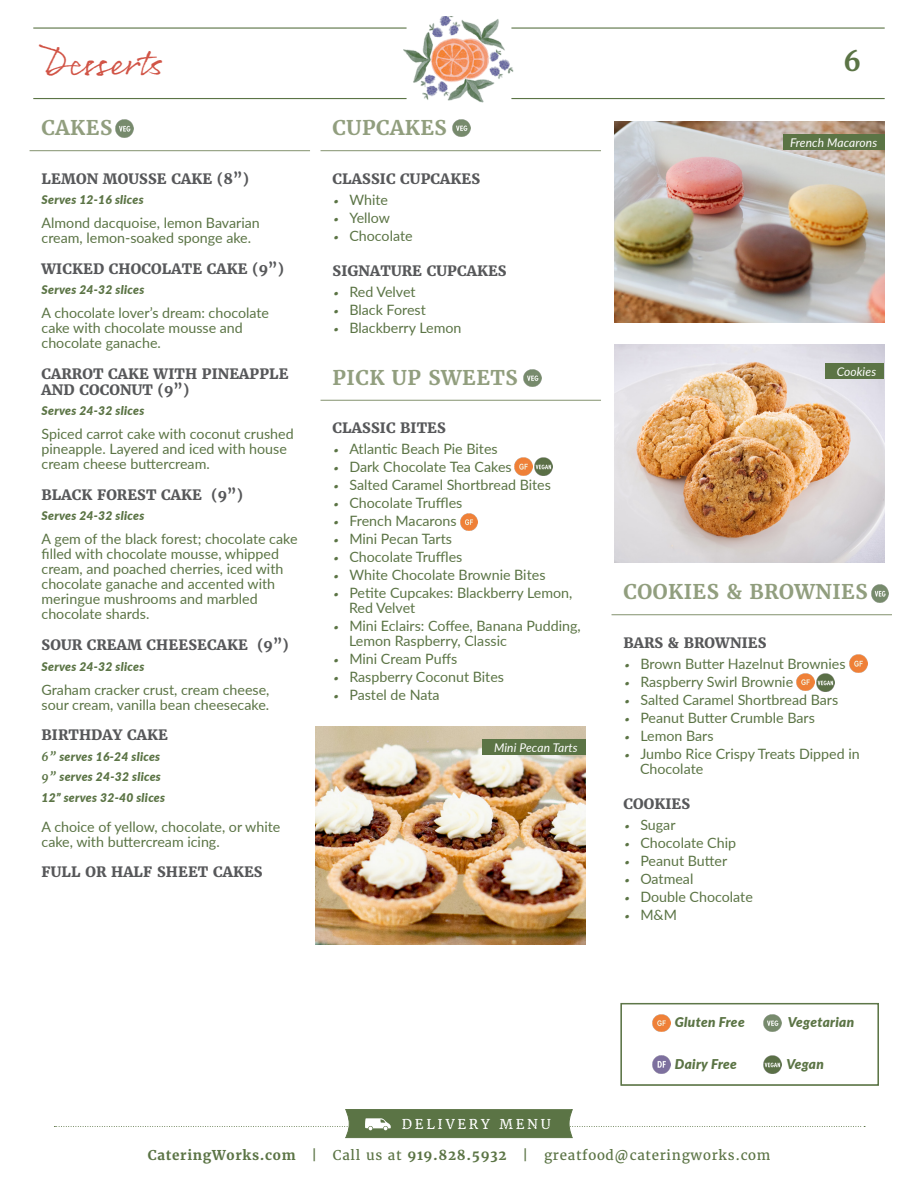
<style>
.page{position:relative;width:918px;height:1188px;background:#fff}
.page>*{position:absolute;margin:0;border:0;box-sizing:border-box;transform-origin:0 0}
.Menu_Name_-_NEW{font:36px "Rollerscript Rough";color:#d15446}
.t1{font:700 27px "Merriweather";color:#5b7445}
.Course_Name{font:700 20.25px "Merriweather";letter-spacing:.025em;color:#919e7e}
.Item_Title_with_Price{font:14.25px/15px "Lato";color:#5b7445}
.Item_Title_with_Price-2{font:800 14.25px/15.8px "Merriweather";letter-spacing:.01em;color:#57585a}
.t2{font:13.5px "Merriweather";letter-spacing:.05em;color:#5b7445}
.Item_Information__min_order__etc{font:italic 900 13.5px "Lato";letter-spacing:.025em;color:#5b7445}
.t3{font:13.5px "Merriweather";letter-spacing:.2em;color:#fff}
.Item_Information__min_order__etc-2{font:italic 900 12px "Lato";letter-spacing:.025em;color:#5b7445}
.Photo_Captions{font:italic 12px "Lato";letter-spacing:.01em;color:#fff}
.s1{font-family:"Merriweather";font-weight:700}
.s2{font-family:"Rollerscript Smooth";font-size:12px}
.s3{font-weight:700}
</style>
<div class="page">
<hr style="left:33px;top:27px;width:374px;height:2px;background:#5b7445">
<hr style="left:33px;top:98px;width:374px;height:1px;background:#5b7445">
<hr style="left:511px;top:27px;width:374px;height:2px;background:#5b7445">
<hr style="left:511px;top:98px;width:374px;height:1px;background:#5b7445">
<img style="left:403px;top:16px;width:112px;height:87px">
<svg style="left:54px;top:1109px;width:811px;height:29px"></svg>
<hr style="left:30px;top:150px;width:280px;height:1px;background:#919e7e">
<hr style="left:321px;top:150px;width:280px;height:1px;background:#919e7e">
<hr style="left:321px;top:400px;width:280px;height:1px;background:#919e7e">
<hr style="left:612px;top:614px;width:280px;height:1px;background:#919e7e">
<img style="left:849px;top:655px;width:18px;height:17px">
<img style="left:615px;top:121px;width:270px;height:201px">
<div style="left:783px;top:134px;width:102px;height:15px;background:#5b7445"></div>
<img style="left:315px;top:726px;width:270px;height:219px">
<img style="left:615px;top:344px;width:270px;height:218px">
<div style="left:825px;top:363px;width:59px;height:16px;background:#5b7445"></div>
<div style="left:482px;top:739px;width:103px;height:16px;background:#5b7445"></div>
<svg style="left:621px;top:1003px;width:258px;height:83px"></svg>
<div style="left:621px;top:1004px;width:257px;height:81px;border:1px solid #5b7445"></div>
<img style="left:653px;top:1014px;width:17px;height:18px">
<img style="left:764px;top:1056px;width:18px;height:18px">
<img style="left:764px;top:1014px;width:18px;height:18px">
<img style="left:653px;top:1056px;width:18px;height:17px">
<img style="left:116px;top:119px;width:18px;height:18px">
<img style="left:453px;top:119px;width:18px;height:18px">
<img style="left:523px;top:369px;width:18px;height:18px">
<img style="left:871px;top:585px;width:18px;height:18px">
<img style="left:515px;top:458px;width:17px;height:17px">
<img style="left:535px;top:458px;width:17px;height:18px">
<img style="left:460px;top:513px;width:18px;height:18px">
<img style="left:797px;top:673px;width:17px;height:18px">
<img style="left:816px;top:673px;width:18px;height:18px">
<p class="Menu_Name_-_NEW" style="left:42px;top:41px;width:122px">Desserts</p>
<p class="Course_Name" style="left:42px;top:115px;width:72px">CAKES</p>
<p class="Item_Title_with_Price-2" style="left:42px;top:171px;width:209px">LEMON MOUSSE CAKE (8”)</p>
<p class="Item_Information__min_order__etc-2" style="left:42px;top:191px;width:104px">Serves 12-16 slices</p>
<p class="Item_Title_with_Price" style="left:42px;top:215px;width:220px">Almond dacquoise, lemon Bavarian cream, lemon-soaked sponge ake.</p>
<p class="Item_Title_with_Price-2" style="left:42px;top:261px;width:244px">WICKED CHOCOLATE CAKE (9”)</p>
<p class="Item_Information__min_order__etc-2" style="left:42px;top:281px;width:104px">Serves 24-32 slices</p>
<p class="Item_Title_with_Price" style="left:42px;top:305px;width:229px">A chocolate lover’s dream: chocolate cake with chocolate mousse and chocolate ganache.</p>
<p class="Item_Title_with_Price-2" style="left:42px;top:366px;width:249px">CARROT CAKE WITH PINEAPPLE<br>AND COCONUT (9”)</p>
<p class="Item_Information__min_order__etc-2" style="left:42px;top:402px;width:104px">Serves 24-32 slices</p>
<p class="Item_Title_with_Price" style="left:42px;top:426px;width:254px">Spiced carrot cake with coconut crushed pineapple. Layered and iced with house cream cheese buttercream.</p>
<p class="Item_Title_with_Price-2" style="left:42px;top:487px;width:203px">BLACK FOREST CAKE (9”)</p>
<p class="Item_Information__min_order__etc-2" style="left:42px;top:507px;width:104px">Serves 24-32 slices</p>
<p class="Item_Title_with_Price" style="left:42px;top:531px;width:257px">A gem of the black forest; chocolate cake filled with chocolate mousse, whipped cream, and poached cherries, iced with chocolate ganache and accented with meringue mushrooms and marbled chocolate shards.</p>
<p class="Item_Title_with_Price-2" style="left:42px;top:637px;width:249px">SOUR CREAM CHEESECAKE (9”)</p>
<p class="Item_Information__min_order__etc-2" style="left:42px;top:657px;width:104px">Serves 24-32 slices</p>
<p class="Item_Title_with_Price" style="left:42px;top:681px;width:229px">Graham cracker crust, cream cheese, sour cream, vanilla bean cheesecake.</p>
<p class="Item_Title_with_Price-2" style="left:42px;top:727px;width:128px">BIRTHDAY CAKE</p>
<p class="Item_Information__min_order__etc-2" style="left:42px;top:747px;width:120px"><span class="s1">6”</span> serves 16-24 slices</p>
<p class="Item_Information__min_order__etc-2" style="left:42px;top:768px;width:121px"><span class="s1">9”</span> serves 24-32 slices</p>
<p class="Item_Information__min_order__etc-2" style="left:42px;top:788px;width:125px">12” serves 32-40 slices</p>
<p class="Item_Title_with_Price" style="left:42px;top:818px;width:240px">A choice of yellow, chocolate, or white cake, with buttercream icing.</p>
<p class="Item_Title_with_Price-2" style="left:42px;top:864px;width:223px">FULL OR HALF SHEET CAKES</p>
<p class="Course_Name" style="left:333px;top:115px;width:116px">CUPCAKES</p>
<p class="Item_Title_with_Price-2" style="left:333px;top:171px;width:149px">CLASSIC CUPCAKES</p>
<p class="Item_Title_with_Price" style="left:333px;top:192px;width:57px"><span class="s2">•</span> White</p>
<p class="Item_Title_with_Price" style="left:333px;top:210px;width:59px"><span class="s2">•</span> Yellow</p>
<p class="Item_Title_with_Price" style="left:333px;top:228px;width:82px"><span class="s2">•</span> Chocolate</p>
<p class="Item_Title_with_Price-2" style="left:333px;top:263px;width:176px">SIGNATURE CUPCAKES</p>
<p class="Item_Title_with_Price" style="left:333px;top:284px;width:85px"><span class="s2">•</span> Red Velvet</p>
<p class="Item_Title_with_Price" style="left:333px;top:302px;width:95px"><span class="s2">•</span> Black Forest</p>
<p class="Item_Title_with_Price" style="left:333px;top:320px;width:131px"><span class="s2">•</span> Blackberry Lemon</p>
<p class="Course_Name" style="left:333px;top:364px;width:187px">PICK UP SWEETS</p>
<p class="Item_Title_with_Price-2" style="left:333px;top:420px;width:115px">CLASSIC BITES</p>
<p class="Item_Title_with_Price" style="left:333px;top:441px;width:167px"><span class="s2">•</span> Atlantic Beach Pie Bites</p>
<p class="Item_Title_with_Price" style="left:333px;top:459px;width:181px"><span class="s2">•</span> Dark Chocolate Tea Cakes</p>
<p class="Item_Title_with_Price" style="left:333px;top:477px;width:220px"><span class="s2">•</span> Salted Caramel Shortbread Bites</p>
<p class="Item_Title_with_Price" style="left:333px;top:495px;width:131px"><span class="s2">•</span> Chocolate Truffles</p>
<p class="Item_Title_with_Price" style="left:333px;top:513px;width:126px"><span class="s2">•</span> French Macarons</p>
<p class="Item_Title_with_Price" style="left:333px;top:531px;width:121px"><span class="s2">•</span> Mini Pecan Tarts</p>
<p class="Item_Title_with_Price" style="left:333px;top:549px;width:131px"><span class="s2">•</span> Chocolate Truffles</p>
<p class="Item_Title_with_Price" style="left:333px;top:567px;width:214px"><span class="s2">•</span> White Chocolate Brownie Bites</p>
<p class="Item_Title_with_Price" style="left:349px;top:585px;width:225px;text-indent:-16px"><span class="s2">•</span> Petite Cupcakes: Blackberry Lemon,<br>Red Velvet</p>
<p class="Item_Title_with_Price" style="left:349px;top:618px;width:233px;text-indent:-16px"><span class="s2">•</span> Mini Eclairs: Coffee, Banana Pudding,<br>Lemon Raspberry, Classic</p>
<p class="Item_Title_with_Price" style="left:333px;top:651px;width:126px"><span class="s2">•</span> Mini Cream Puffs</p>
<p class="Item_Title_with_Price" style="left:333px;top:669px;width:173px"><span class="s2">•</span> Raspberry Coconut Bites</p>
<p class="Item_Title_with_Price" style="left:333px;top:687px;width:109px"><span class="s2">•</span> Pastel de Nata</p>
<p class="Photo_Captions" style="left:494px;top:739px;width:85px">Mini Pecan Tarts</p>
<h2 class="t1" style="left:844px;top:44px;width:19px">6</h2>
<p class="Photo_Captions" style="left:790px;top:134px;width:89px">French Macarons</p>
<p class="Photo_Captions" style="left:837px;top:363px;width:41px">Cookies</p>
<p class="Course_Name" style="left:624px;top:579px;width:246px">COOKIES &amp; BROWNIES</p>
<p class="Item_Title_with_Price-2" style="left:624px;top:635px;width:144px">BARS &amp; BROWNIES</p>
<p class="Item_Title_with_Price" style="left:624px;top:656px;width:224px"><span class="s2">•</span> Brown Butter Hazelnut Brownies</p>
<p class="Item_Title_with_Price" style="left:624px;top:674px;width:171px"><span class="s2">•</span> Raspberry Swirl Brownie</p>
<p class="Item_Title_with_Price" style="left:624px;top:692px;width:216px"><span class="s2">•</span> Salted Caramel Shortbread Bars</p>
<p class="Item_Title_with_Price" style="left:624px;top:710px;width:193px"><span class="s2">•</span> Peanut Butter Crumble Bars</p>
<p class="Item_Title_with_Price" style="left:624px;top:728px;width:92px"><span class="s2">•</span> Lemon Bars</p>
<p class="Item_Title_with_Price" style="left:640px;top:746px;width:221px;text-indent:-16px"><span class="s2">•</span> Jumbo Rice Crispy Treats Dipped in<br>Chocolate</p>
<p class="Item_Title_with_Price-2" style="left:624px;top:796px;width:68px">COOKIES</p>
<p class="Item_Title_with_Price" style="left:624px;top:817px;width:54px"><span class="s2">•</span> Sugar</p>
<p class="Item_Title_with_Price" style="left:624px;top:835px;width:114px"><span class="s2">•</span> Chocolate Chip</p>
<p class="Item_Title_with_Price" style="left:624px;top:853px;width:105px"><span class="s2">•</span> Peanut Butter</p>
<p class="Item_Title_with_Price" style="left:624px;top:871px;width:71px"><span class="s2">•</span> Oatmeal</p>
<p class="Item_Title_with_Price" style="left:624px;top:889px;width:131px"><span class="s2">•</span> Double Chocolate</p>
<p class="Item_Title_with_Price" style="left:624px;top:907px;width:55px"><span class="s2">•</span> M&amp;M</p>
<p class="Item_Information__min_order__etc" style="left:675px;top:1012px;width:71px">Gluten Free</p>
<p class="Item_Information__min_order__etc" style="left:788px;top:1012px;width:68px">Vegetarian</p>
<p class="Item_Information__min_order__etc" style="left:675px;top:1054px;width:64px">Dairy Free</p>
<p class="Item_Information__min_order__etc" style="left:786px;top:1054px;width:39px">Vegan</p>
<p class="t3" style="left:402px;top:1116px;width:150px">DELIVERY MENU</p>
<p class="t2" style="left:148px;top:1147px;width:624px"><span class="s3">CateringWorks.com</span> | Call us at <span class="s3">919.828.5932</span> | greatfood@cateringworks.com</p>
</div>
